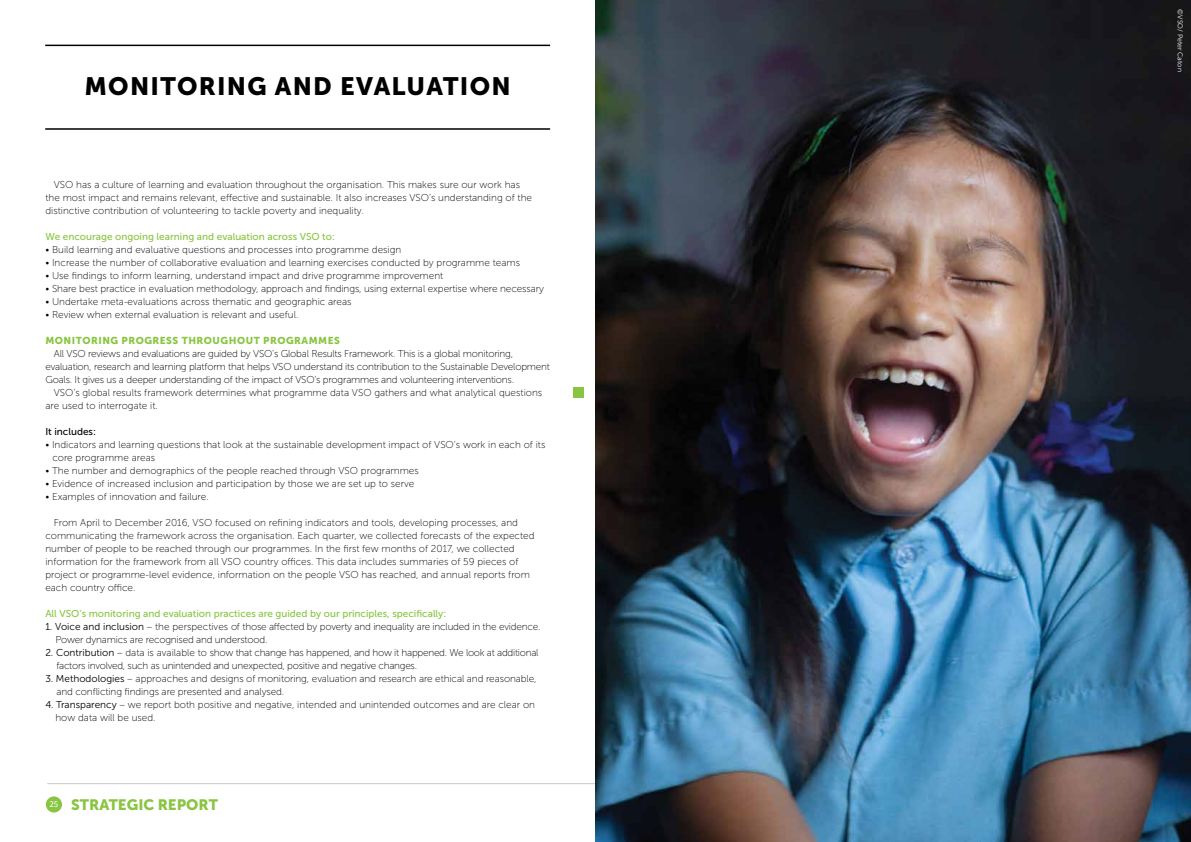
<style>
.page{position:relative;width:1191px;height:842px;background:#fff}
.page>*{position:absolute;margin:0;border:0;box-sizing:border-box;transform-origin:0 0}
.t1{font:25px "Museo Sans 900";letter-spacing:.05em;color:#000}
.t2{font:15px "Museo Sans 900";color:#88c540}
.t3{font:10px/13px "Museo Sans 100";color:#000}
.t4{font:10px/13px "Museo Sans 100";letter-spacing:-.02em;color:#000}
.t5{font:10px/13px "Museo Sans 100";letter-spacing:-.025em;color:#000}
.t6{font:10px "Museo Sans 500";color:#88c540}
.t7{font:10px "Museo Sans 900";letter-spacing:.05em;color:#88c540}
.t8{font:10px "Museo Sans 500";color:#000}
.t9{font:7px "Museo Sans 300";color:#fff}
.s1{font-family:"Museo Sans 300"}
</style>
<div class="page">
<hr style="left:47px;top:783px;width:1098px;height:1px;background:#c7c8ca">
<div style="left:46px;top:796px;width:16px;height:16px;background:#88c540;border-radius:50%"></div>
<img style="left:595px;top:0;width:596px;height:842px">
<hr style="left:45px;top:45px;width:505px;height:1px;background:#000">
<hr style="left:45px;top:128px;width:505px;height:2px;background:#000">
<div style="left:573px;top:387px;width:11px;height:11px;background:#88c540"></div>
<h1 class="t1" style="left:84px;top:72px;width:428px">MONITORING AND EVALUATION</h1>
<p class="t3" style="left:45px;top:179px;width:488px;text-indent:8px">VSO has a culture of learning and evaluation throughout the organisation. This makes sure our work has the most impact and remains relevant, effective and sustainable. It also increases VSO’s understanding of the distinctive contribution of volunteering to tackle poverty and inequality.</p>
<p class="t6" style="left:45px;top:231px;width:291px">We encourage ongoing learning and evaluation across VSO to:</p>
<p class="t3" style="left:45px;top:244px;width:357px">• Build learning and evaluative questions and processes into programme design</p>
<p class="t3" style="left:45px;top:257px;width:476px">• Increase the number of collaborative evaluation and learning exercises conducted by programme teams</p>
<p class="t3" style="left:45px;top:270px;width:399px">• Use findings to inform learning, understand impact and drive programme improvement</p>
<p class="t3" style="left:45px;top:283px;width:500px">• Share best practice in evaluation methodology, approach and findings, using external expertise where necessary</p>
<p class="t3" style="left:45px;top:296px;width:308px">• Undertake meta-evaluations across thematic and geographic areas</p>
<p class="t3" style="left:45px;top:309px;width:254px">• Review when external evaluation is relevant and useful.</p>
<p class="t7" style="left:45px;top:335px;width:296px">MONITORING PROGRESS THROUGHOUT PROGRAMMES</p>
<p class="t4" style="left:45px;top:348px;width:506px;text-indent:9px">All VSO reviews and evaluations are guided by VSO’s Global Results Framework. This is a global monitoring, evaluation, research and learning platform that helps VSO understand its contribution to the Sustainable Development<br>Goals. It gives us a deeper understanding of the impact of VSO’s programmes and volunteering interventions.</p>
<p class="t3" style="left:45px;top:387px;width:498px;text-indent:8px">VSO’s global results framework determines what programme data VSO gathers and what analytical questions are used to interrogate it.</p>
<p class="t8" style="left:45px;top:426px;width:52px">It includes:</p>
<p class="t3" style="left:52px;top:439px;width:494px;text-indent:-7px">• Indicators and learning questions that look at the sustainable development impact of VSO’s work in each of its core programme areas</p>
<p class="t3" style="left:45px;top:465px;width:375px">• The number and demographics of the people reached through VSO programmes</p>
<p class="t3" style="left:45px;top:478px;width:370px">• Evidence of increased inclusion and participation by those we are set up to serve</p>
<p class="t3" style="left:45px;top:491px;width:165px">• Examples of innovation and failure.</p>
<p class="t3" style="left:45px;top:517px;width:491px;text-indent:8px">From April to December 2016, VSO focused on refining indicators and tools, developing processes, and communicating the framework across the organisation. Each quarter, we collected forecasts of the expected number of people to be reached through our programmes. In the first few months of 2017, we collected information for the framework from all VSO country offices. This data includes summaries of 59 pieces of project or programme-level evidence, information on the people VSO has reached, and annual reports from each country office.</p>
<p class="t6" style="left:45px;top:608px;width:402px">All VSO’s monitoring and evaluation practices are guided by our principles, specifically:</p>
<p class="t4" style="left:55px;top:621px;width:487px;text-indent:-10px"><span class="s1">1. Voice and inclusion</span> – the perspectives of those affected by poverty and inequality are included in the evidence.<br>Power dynamics are recognised and understood.</p>
<p class="t5" style="left:56px;top:647px;width:484px;text-indent:-11px"><span class="s1">2. Contribution</span> – data is available to show that change has happened, and how it happened. We look at additional factors involved, such as unintended and unexpected, positive and negative changes.</p>
<p class="t3" style="left:56px;top:673px;width:482px;text-indent:-11px"><span class="s1">3. Methodologies</span> – approaches and designs of monitoring, evaluation and research are ethical and reasonable, and conflicting findings are presented and analysed.</p>
<p class="t3" style="left:55px;top:699px;width:481px;text-indent:-10px"><span class="s1">4. Transparency</span> – we report both positive and negative, intended and unintended outcomes and are clear on how data will be used.</p>
<h2 class="t2" style="left:49px;top:797px;width:170px"><sup>25</sup> STRATEGIC REPORT</h2>
<p class="t9" style="left:1184px;top:9px;width:64px;rotate:90deg">©VSO/ Peter Caton</p>
</div>
